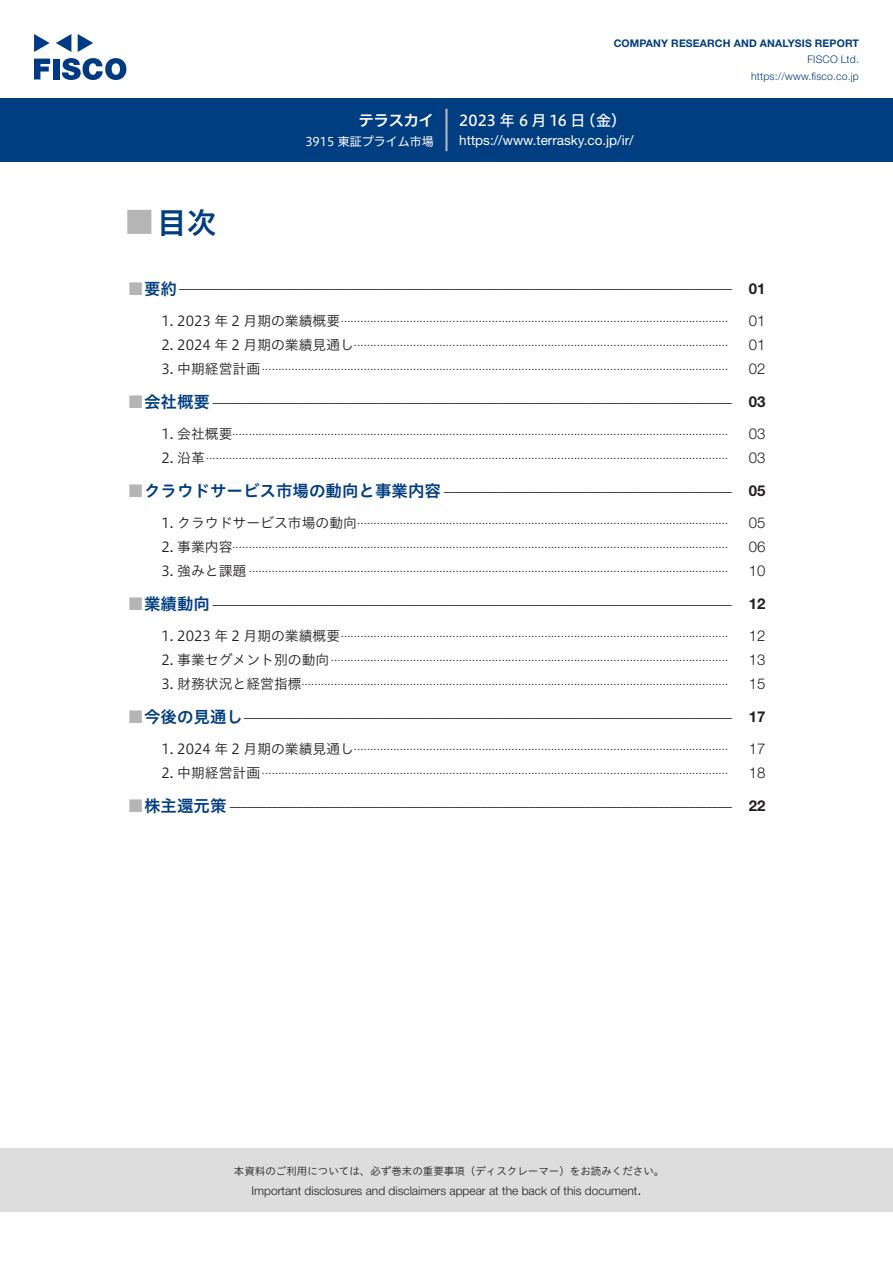
<style>
.page{position:relative;width:893px;height:1263px;background:#fff}
.page>*{position:absolute;margin:0;border:0;box-sizing:border-box;transform-origin:0 0}
.t1{font:30px "Hiragino UD Sans Std N W6";color:#003d81}
.t2{font:24px "Hiragino UD Sans Std W6";color:#b5b5b6}
.t3{font:16.5px "Hiragino UD Sans Std W6";color:#003d81}
.t4{font:300 15px "Helvetica Neue LT Std";color:#231f20}
.t5{font:15px "Hiragino UD Sans F Std N W5";letter-spacing:.005em;color:#fff}
.t6{font:700 15px "Helvetica Neue LT Std";color:#231f20}
.t7{font:15px "Hiragino UD Sans F Std N W6";color:#fff}
.t8{font:13.8px "Hiragino UD Sans Std W3";color:#231f20}
.t9{font:13.5px "Helvetica Neue LT Std";color:#fff}
.t10{font:12px "Hiragino UD Sans Std W3";color:#231f20}
.t11{font:300 12px "Helvetica Neue LT Std";color:#231f20}
.t12{font:12px "Hiragino UD Sans F Std N W4";color:#fff}
.t13{font:10.5px "Hiragino UD Sans Std W3";color:#231f20}
.t14{font:700 10.5px "Helvetica Neue LT Std";letter-spacing:.015em;color:#003d81}
.t15{font:300 10.5px/16.5px "Helvetica Neue LT Std";letter-spacing:.015em;color:#003d81;text-align:right}
.t16{font:9px "Hiragino UD Sans Std W3";color:#231f20}
.s1{color:#b5b5b6}
</style>
<div class="page">
<div style="left:0;top:1148px;width:893px;height:64px;background:#ddd"></div>
<svg style="left:34px;top:59px;width:16px;height:20px"></svg>
<div style="left:53px;top:59px;width:6px;height:20px;background:#003a83"></div>
<svg style="left:62px;top:58px;width:64px;height:22px"></svg>
<svg style="left:34px;top:34px;width:16px;height:18px"></svg>
<svg style="left:78px;top:34px;width:15px;height:18px"></svg>
<svg style="left:56px;top:34px;width:15px;height:18px"></svg>
<div style="left:0;top:98px;width:893px;height:64px;background:#003d81"></div>
<hr style="left:445px;top:109px;width:3px;height:42px;background:#b5b5b6">
<h2 class="t2" style="left:128px;top:204px;width:25px">█</h2>
<h1 class="t1" style="left:157px;top:199px;width:61px">目次</h1>
<h3 class="t7" style="left:359px;top:109px;width:77px">テラスカイ</h3>
<h3 class="t12" style="left:305px;top:132px;width:130px">3915 東証プライム市場</h3>
<p class="t14" style="left:614px;top:37px;width:247px">COMPANY RESEARCH AND ANALYSIS REPORT</p>
<p class="t15" style="left:751px;top:51px;width:109px">FISCO Ltd. https://www.fisco.co j p.</p>
<h3 class="t5" style="left:581px;top:109px;width:47px">（金(</h3>
<h3 class="t5" style="left:459px;top:109px;width:128px">2023 年 6 月 16 日</h3>
<h3 class="t9" style="left:459px;top:132px;width:176px">https://www.terrasky. c o j p. /i r/</h3>
<h3 class="t3" style="left:128px;top:276px;width:51px"><span class="s1">■</span>要約</h3>
<h3 class="t10" style="left:177px;top:280px;width:557px">-----------------------------------------------------------------------------------------------------------------------------------------------------------------------------------------------------</h3>
<h3 class="t8" style="left:162px;top:310px;width:180px">1. 2023 年 2 月期の業績概要</h3>
<p class="t16" style="left:341px;top:312px;width:388px">......................................................................................................................</p>
<h3 class="t8" style="left:162px;top:334px;width:194px">2. 2024 年 2 月期の業績見通し</h3>
<p class="t16" style="left:354px;top:336px;width:375px">..................................................................................................................</p>
<h3 class="t8" style="left:162px;top:358px;width:100px">3. 中期経営計画</h3>
<p class="t16" style="left:262px;top:360px;width:467px">..............................................................................................................................................</p>
<h3 class="t3" style="left:128px;top:389px;width:84px"><span class="s1">■</span>会社概要</h3>
<h3 class="t10" style="left:210px;top:393px;width:524px">-----------------------------------------------------------------------------------------------------------------------------------------------------------------------------------------</h3>
<h3 class="t8" style="left:162px;top:423px;width:73px">1. 会社概要</h3>
<p class="t16" style="left:233px;top:425px;width:497px">.......................................................................................................................................................</p>
<h3 class="t8" style="left:162px;top:447px;width:45px">2. 沿革</h3>
<p class="t16" style="left:206px;top:449px;width:523px">...............................................................................................................................................................</p>
<h3 class="t3" style="left:128px;top:478px;width:315px"><span class="s1">■</span>クラウドサービス市場の動向と事業内容</h3>
<h3 class="t10" style="left:441px;top:482px;width:293px">-------------------------------------------------------------------------------------------------------</h3>
<h3 class="t8" style="left:162px;top:512px;width:197px">1. クラウドサービス市場の動向</h3>
<p class="t16" style="left:358px;top:514px;width:372px">.................................................................................................................</p>
<h3 class="t8" style="left:162px;top:536px;width:73px">2. 事業内容</h3>
<p class="t16" style="left:233px;top:538px;width:497px">.......................................................................................................................................................</p>
<h3 class="t8" style="left:162px;top:560px;width:86px">3. 強みと課題</h3>
<p class="t16" style="left:249px;top:562px;width:480px">..................................................................................................................................................</p>
<h3 class="t3" style="left:128px;top:591px;width:84px"><span class="s1">■</span>業績動向</h3>
<h3 class="t10" style="left:210px;top:595px;width:524px">-----------------------------------------------------------------------------------------------------------------------------------------------------------------------------------------</h3>
<h3 class="t8" style="left:162px;top:625px;width:180px">1. 2023 年 2 月期の業績概要</h3>
<p class="t16" style="left:341px;top:627px;width:388px">......................................................................................................................</p>
<h3 class="t8" style="left:162px;top:649px;width:169px">2. 事業セグメント別の動向</h3>
<p class="t16" style="left:331px;top:651px;width:398px">.........................................................................................................................</p>
<h3 class="t8" style="left:162px;top:673px;width:142px">3. 財務状況と経営指標</h3>
<p class="t16" style="left:302px;top:675px;width:428px">..................................................................................................................................</p>
<h3 class="t3" style="left:128px;top:704px;width:117px"><span class="s1">■</span>今後の見通し</h3>
<h3 class="t10" style="left:243px;top:708px;width:491px">------------------------------------------------------------------------------------------------------------------------------------------------------------------------------</h3>
<h3 class="t8" style="left:162px;top:738px;width:194px">1. 2024 年 2 月期の業績見通し</h3>
<p class="t16" style="left:354px;top:740px;width:375px">..................................................................................................................</p>
<h3 class="t8" style="left:162px;top:762px;width:100px">2. 中期経営計画</h3>
<p class="t16" style="left:262px;top:764px;width:467px">..............................................................................................................................................</p>
<h3 class="t3" style="left:128px;top:793px;width:101px"><span class="s1">■</span>株主還元策</h3>
<h3 class="t10" style="left:227px;top:797px;width:508px">-----------------------------------------------------------------------------------------------------------------------------------------------------------------------------------</h3>
<h3 class="t6" style="left:749px;top:279px;width:18px">01</h3>
<h3 class="t4" style="left:749px;top:311px;width:18px">01</h3>
<h3 class="t4" style="left:749px;top:335px;width:18px">01</h3>
<h3 class="t4" style="left:749px;top:359px;width:18px">02</h3>
<h3 class="t6" style="left:749px;top:392px;width:18px">03</h3>
<h3 class="t4" style="left:749px;top:424px;width:18px">03</h3>
<h3 class="t4" style="left:749px;top:448px;width:18px">03</h3>
<h3 class="t6" style="left:749px;top:481px;width:18px">05</h3>
<h3 class="t4" style="left:749px;top:513px;width:18px">05</h3>
<h3 class="t4" style="left:749px;top:537px;width:18px">06</h3>
<h3 class="t4" style="left:749px;top:561px;width:18px">10</h3>
<h3 class="t6" style="left:749px;top:594px;width:18px">12</h3>
<h3 class="t4" style="left:749px;top:626px;width:18px">12</h3>
<h3 class="t4" style="left:749px;top:650px;width:18px">13</h3>
<h3 class="t4" style="left:749px;top:674px;width:18px">15</h3>
<h3 class="t6" style="left:749px;top:707px;width:18px">17</h3>
<h3 class="t4" style="left:749px;top:739px;width:18px">17</h3>
<h3 class="t4" style="left:749px;top:763px;width:18px">18</h3>
<h3 class="t6" style="left:749px;top:796px;width:18px">22</h3>
<p class="t13" style="left:234px;top:1163px;width:432px">本資料のご利用については、必ず巻末の重要事項（ディスクレーマー）をお読みください。</p>
<h3 class="t4" style="left:637px;top:1180px;width:6px">.</h3>
<h3 class="t11" style="left:251px;top:1183px;width:387px">Important disclosures and disclaimers appear at the back of this document</h3>
</div>
